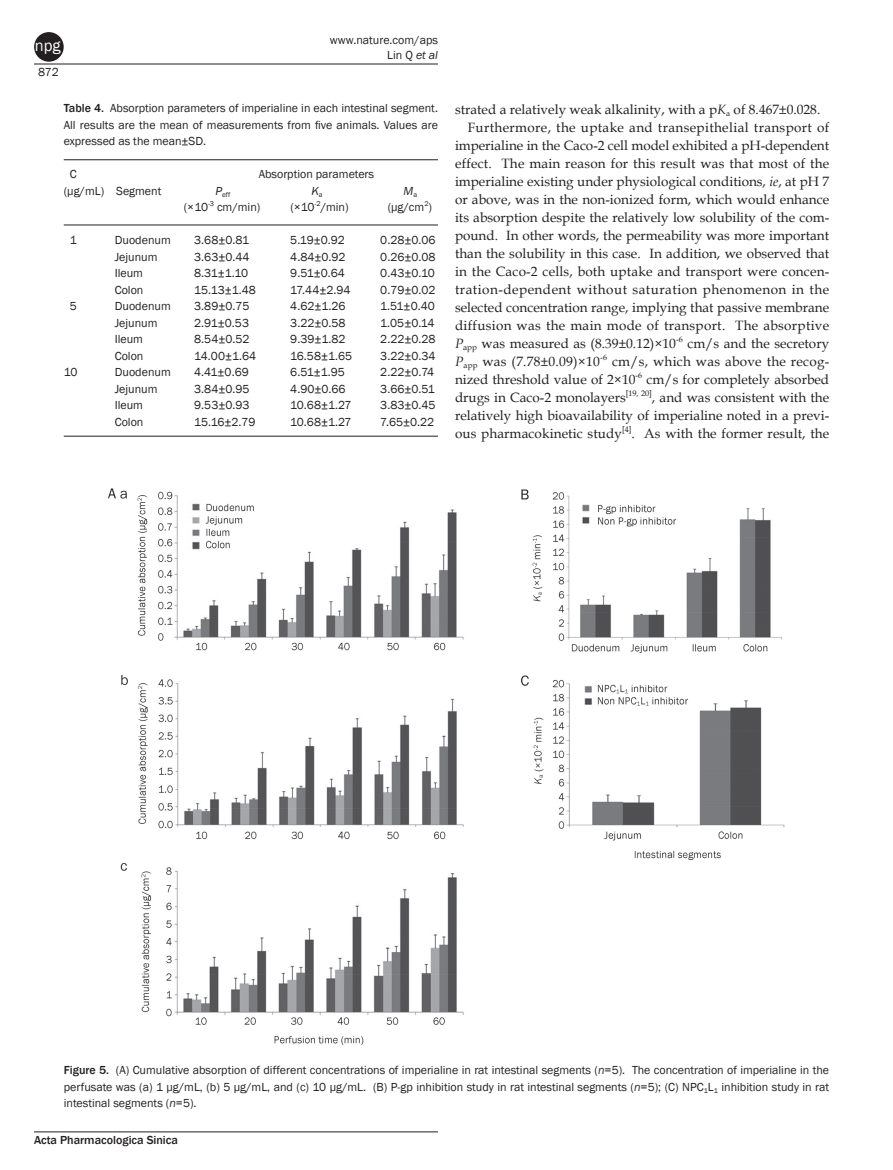
<style>
.page{position:relative;width:893px;height:1170px;background:#fff}
.page>*{position:absolute;margin:0;border:0;box-sizing:border-box;transform-origin:0 0}
.t1{font:16.5px "Franklin Gothic";color:#fff}
.t2{font:13.5px "Book Antiqua";color:#231f20}
.t3{font:13.5px "Book Antiqua";letter-spacing:.02em;color:#231f20}
.t4{font:13.5px "Book Antiqua";letter-spacing:.025em;color:#231f20}
.t5{font:13.5px "Book Antiqua";letter-spacing:.035em;color:#231f20}
.t6{font:12px/16.5px "Franklin Gothic";color:#231f20;text-align:justify}
.t7{font:500 12px "Franklin Gothic";color:#231f20}
.t8{font:italic 12px "Franklin Gothic";color:#231f20}
.t9{font:7.2px "Franklin Gothic";color:#231f20}
.s1{font-style:italic}
.s2{font-weight:500}
</style>
<div class="page">
<hr style="left:34px;top:64px;width:404px;height:1px;background:#231f20">
<hr style="left:34px;top:1131px;width:404px;height:1px;background:#231f20">
<div style="left:34px;top:32px;width:30px;height:30px;background:#231f20;border-radius:50%"></div>
<img style="left:108px;top:488px;width:677px;height:558px">
<hr style="left:64px;top:159px;width:374px;height:1px;background:#231f20">
<hr style="left:64px;top:225px;width:374px;height:1px;background:#231f20">
<hr style="left:64px;top:436px;width:374px;height:1px;background:#231f20">
<h1 class="t1" style="left:35px;top:35px;width:27px">npg</h1>
<p class="t6" style="left:38px;top:64px;width:22px">872</p>
<p class="t6" style="left:330px;top:32px;width:110px;line-height:15px;text-align:right">www.nature.com/aps<br>Lin Q <span class="s1">et al</span></p>
<p class="t6" style="left:64px;top:100px;width:376px"><span class="s2">Table 4.</span> Absorption parameters of imperialine in each intestinal segment.<br>All results are the mean of measurements from five animals. Values are expressed as the mean±SD.</p>
<p class="t6" style="left:70px;top:166px;width:8px">C</p>
<p class="t6" style="left:259px;top:166px;width:117px">Absorption parameters</p>
<p class="t6" style="left:64px;top:183px;width:99px">(μg/mL) Segment</p>
<p class="t9" style="left:215px;top:190px;width:16px"><sup>P</sup>eff</p>
<p class="t8" style="left:311px;top:183px;width:13px">K<sub>a</sub></p>
<p class="t8" style="left:404px;top:183px;width:15px">M<sub>a</sub></p>
<p class="t6" style="left:184px;top:199px;width:78px">(×10<sup>-3</sup> cm/min)</p>
<p class="t6" style="left:290px;top:199px;width:60px">(×10<sup>-2</sup>/min)</p>
<p class="t6" style="left:388px;top:199px;width:46px">(μg/cm<sup>2</sup>)</p>
<p class="t6" style="left:70px;top:232px;width:9px">1</p>
<p class="t6" style="left:115px;top:232px;width:58px">Duodenum</p>
<p class="t6" style="left:194px;top:232px;width:56px">3.68±0.81</p>
<p class="t6" style="left:290px;top:232px;width:56px">5.19±0.92</p>
<p class="t6" style="left:380px;top:232px;width:57px">0.28±0.06</p>
<p class="t6" style="left:115px;top:249px;width:44px">Jejunum</p>
<p class="t6" style="left:194px;top:249px;width:57px">3.63±0.44</p>
<p class="t6" style="left:290px;top:249px;width:57px">4.84±0.92</p>
<p class="t6" style="left:380px;top:249px;width:57px">0.26±0.08</p>
<p class="t6" style="left:115px;top:265px;width:30px">Ileum</p>
<p class="t6" style="left:194px;top:265px;width:55px">8.31±1.10</p>
<p class="t6" style="left:290px;top:265px;width:56px">9.51±0.64</p>
<p class="t6" style="left:380px;top:265px;width:56px">0.43±0.10</p>
<p class="t6" style="left:115px;top:282px;width:30px">Colon</p>
<p class="t6" style="left:194px;top:282px;width:63px">15.13±1.48</p>
<p class="t6" style="left:290px;top:282px;width:62px">17.44±2.94</p>
<p class="t6" style="left:380px;top:282px;width:57px">0.79±0.02</p>
<p class="t6" style="left:70px;top:298px;width:9px">5</p>
<p class="t6" style="left:115px;top:298px;width:58px">Duodenum</p>
<p class="t6" style="left:194px;top:298px;width:57px">3.89±0.75</p>
<p class="t6" style="left:290px;top:298px;width:57px">4.62±1.26</p>
<p class="t6" style="left:380px;top:298px;width:56px">1.51±0.40</p>
<p class="t6" style="left:115px;top:315px;width:44px">Jejunum</p>
<p class="t6" style="left:194px;top:315px;width:56px">2.91±0.53</p>
<p class="t6" style="left:290px;top:315px;width:57px">3.22±0.58</p>
<p class="t6" style="left:380px;top:315px;width:56px">1.05±0.14</p>
<p class="t6" style="left:115px;top:331px;width:30px">Ileum</p>
<p class="t6" style="left:194px;top:331px;width:57px">8.54±0.52</p>
<p class="t6" style="left:290px;top:331px;width:57px">9.39±1.82</p>
<p class="t6" style="left:380px;top:331px;width:57px">2.22±0.28</p>
<p class="t6" style="left:115px;top:348px;width:30px">Colon</p>
<p class="t6" style="left:194px;top:348px;width:63px">14.00±1.64</p>
<p class="t6" style="left:290px;top:348px;width:63px">16.58±1.65</p>
<p class="t6" style="left:380px;top:348px;width:57px">3.22±0.34</p>
<p class="t6" style="left:64px;top:364px;width:15px">10</p>
<p class="t6" style="left:115px;top:364px;width:58px">Duodenum</p>
<p class="t6" style="left:194px;top:364px;width:56px">4.41±0.69</p>
<p class="t6" style="left:290px;top:364px;width:56px">6.51±1.95</p>
<p class="t6" style="left:380px;top:364px;width:55px">2.22±0.74</p>
<p class="t6" style="left:115px;top:381px;width:44px">Jejunum</p>
<p class="t6" style="left:194px;top:381px;width:57px">3.84±0.95</p>
<p class="t6" style="left:290px;top:381px;width:57px">4.90±0.66</p>
<p class="t6" style="left:380px;top:381px;width:56px">3.66±0.51</p>
<p class="t6" style="left:115px;top:397px;width:30px">Ileum</p>
<p class="t6" style="left:194px;top:397px;width:57px">9.53±0.93</p>
<p class="t6" style="left:290px;top:397px;width:63px">10.68±1.27</p>
<p class="t6" style="left:380px;top:397px;width:57px">3.83±0.45</p>
<p class="t6" style="left:115px;top:414px;width:30px">Colon</p>
<p class="t6" style="left:194px;top:414px;width:63px">15.16±2.79</p>
<p class="t6" style="left:290px;top:414px;width:63px">10.68±1.27</p>
<p class="t6" style="left:380px;top:414px;width:55px">7.65±0.22</p>
<p class="t2" style="left:455px;top:99px;width:367px">strated a relatively weak alkalinity, with a p<span class="s1">K</span><sub>a</sub> of 8.467±0.028.</p>
<p class="t4" style="left:468px;top:117px;width:363px">Furthermore, the uptake and transepithelial transport of</p>
<p class="t2" style="left:455px;top:135px;width:376px">imperialine in the Caco-2 cell model exhibited a pH-dependent</p>
<p class="t2" style="left:455px;top:153px;width:376px">effect. The main reason for this result was that most of the</p>
<p class="t2" style="left:455px;top:171px;width:376px">imperialine existing under physiological conditions, <span class="s1">ie</span>, at pH 7</p>
<p class="t2" style="left:455px;top:189px;width:376px">or above, was in the non-ionized form, which would enhance</p>
<p class="t2" style="left:455px;top:207px;width:376px">its absorption despite the relatively low solubility of the com-</p>
<p class="t2" style="left:455px;top:225px;width:376px">pound. In other words, the permeability was more important</p>
<p class="t2" style="left:455px;top:243px;width:376px">than the solubility in this case. In addition, we observed that</p>
<p class="t2" style="left:455px;top:261px;width:376px">in the Caco-2 cells, both uptake and transport were concen-</p>
<p class="t5" style="left:455px;top:279px;width:376px">tration-dependent without saturation phenomenon in the</p>
<p class="t2" style="left:455px;top:297px;width:376px">selected concentration range, implying that passive membrane</p>
<p class="t3" style="left:455px;top:315px;width:376px">diffusion was the main mode of transport. The absorptive</p>
<p class="t2" style="left:455px;top:333px;width:376px"><span class="s1">P</span><sub>app</sub> was measured as (8.39±0.12)×10<sup>-6</sup> cm/s and the secretory</p>
<p class="t3" style="left:455px;top:351px;width:376px"><span class="s1">P</span><sub>app</sub> was (7.78±0.09)×10<sup>-6</sup> cm/s, which was above the recog-</p>
<p class="t2" style="left:455px;top:369px;width:376px">nized threshold value of 2×10<sup>-6</sup> cm/s for completely absorbed</p>
<p class="t2" style="left:455px;top:387px;width:376px">drugs in Caco-2 monolayers<sup>[19,</sup> <sup>20]</sup>, and was consistent with the</p>
<p class="t2" style="left:455px;top:405px;width:376px">relatively high bioavailability of imperialine noted in a previ-</p>
<p class="t2" style="left:455px;top:423px;width:376px">ous pharmacokinetic study<sup>[4]</sup>. As with the former result, the</p>
<p class="t6" style="left:64px;top:1062px;width:767px"><span class="s2">Figure 5.</span> (A) Cumulative absorption of different concentrations of imperialine in rat intestinal segments (<span class="s1">n</span>=5). The concentration of imperialine in the perfusate was (a) 1 μg/mL, (b) 5 μg/mL, and (c) 10 μg/mL. (B) P-gp inhibition study in rat intestinal segments (<span class="s1">n</span>=5); (C) NPC<sub>1</sub>L<sub>1</sub> inhibition study in rat intestinal segments (<span class="s1">n</span>=5).</p>
<p class="t7" style="left:34px;top:1132px;width:145px">Acta Pharmacologica Sinica</p>
</div>
